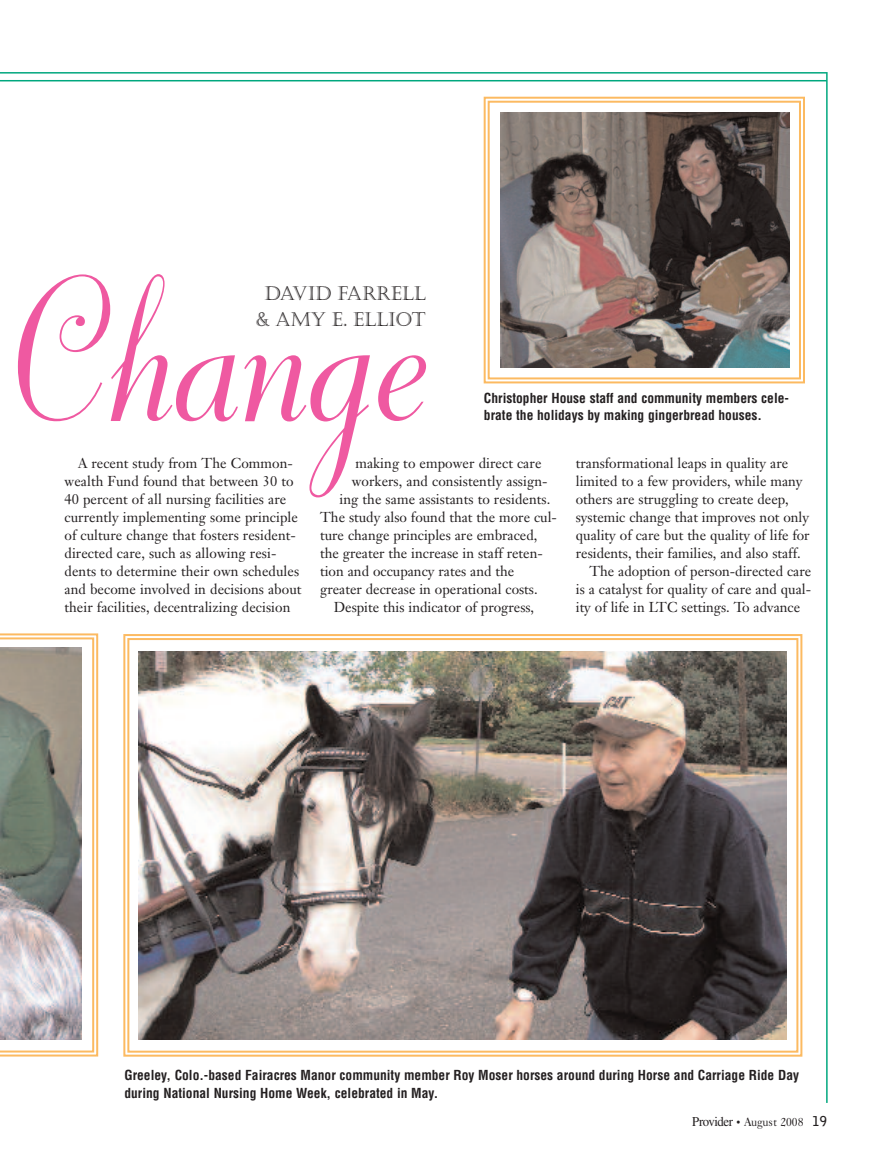
<style>
.page{position:relative;width:878px;height:1175px;background:#fff}
.page>*{position:absolute;margin:0;border:0;box-sizing:border-box;transform-origin:0 0}
.t1{font:247.95px "Dorchester Script";letter-spacing:-.01em;color:#ef59a1}
.t2{font:19.2px/25.5px "Castellar";color:#231f20;text-align:center}
.t3{font:14.1px/18px "Janson Text";color:#231f20}
.t4{font:700 condensed 13.5px/18px "Helvetica";color:#231f20}
.t5{font:12px "Caslon 540 BT";color:#231f20;scale:.95 1}
.s1{font-family:"Times";font-size:13.5px}
.s2{font-size:10.5px}
.s3{font-family:"Bell Gothic";font-weight:700;font-size:13.5px}
</style>
<div class="page">
<hr style="left:826px;top:72px;width:1px;height:1030px;background:#00a77e">
<hr style="left:0;top:72px;width:826px;height:2px;background:#00a77e">
<hr style="left:0;top:80px;width:826px;height:1px;background:#00a77e">
<svg style="left:0;top:633px;width:98px;height:423px"></svg>
<svg style="left:0;top:637px;width:94px;height:415px"></svg>
<img style="left:0;top:648px;width:81px;height:391px">
<div style="left:123px;top:634px;width:679px;height:422px;border:2px solid #fcba61"></div>
<div style="left:127px;top:638px;width:671px;height:414px;border:2px solid #fcba61"></div>
<img style="left:139px;top:651px;width:647px;height:388px">
<div style="left:483px;top:97px;width:322px;height:286px;border:2px solid #fcba61"></div>
<div style="left:487px;top:101px;width:314px;height:278px;border:2px solid #fcba61"></div>
<img style="left:500px;top:113px;width:289px;height:255px">
<h1 class="t1" style="left:7px;top:190px;width:421px">Change</h1>
<h2 class="t2" style="left:255px;top:281px;width:172px">DAVID FARRELL &amp; AMY E. ELLIOT</h2>
<p class="t4" style="left:484px;top:390px;width:306px">Christopher House staff and community members cele-</p>
<p class="t4" style="left:484px;top:406px;width:279px">brate the holidays by making gingerbread houses.</p>
<p class="t3" style="left:64px;top:456px;width:238px;text-indent:14px">A recent study from The Common&shy;wealth Fund found that between 30 to 40 percent of all nursing facilities are currently implementing some principle of culture change that fosters resident&shy;directed care, such as allowing resi&shy;dents to determine their own schedules and become involved in decisions about their facilities, decentralizing decision</p>
<p class="t3" style="left:355px;top:456px;width:188px">making to empower direct care</p>
<p class="t3" style="left:576px;top:456px;width:214px">transformational leaps in quality are</p>
<p class="t3" style="left:576px;top:474px;width:228px">limited to a few providers, while many</p>
<p class="t3" style="left:576px;top:492px;width:214px">others are struggling to create deep,</p>
<p class="t3" style="left:576px;top:510px;width:235px">systemic change that improves not only</p>
<p class="t3" style="left:576px;top:528px;width:235px">quality of care but the quality of life for</p>
<p class="t3" style="left:576px;top:546px;width:226px">residents, their families, and also staff.</p>
<p class="t3" style="left:589px;top:564px;width:223px">The adoption of person-directed care</p>
<p class="t3" style="left:576px;top:582px;width:237px">is a catalyst for quality of care and qual-</p>
<p class="t3" style="left:576px;top:600px;width:226px">ity of life in LTC settings. To advance</p>
<p class="t3" style="left:352px;top:474px;width:197px">workers, and consistently assign-</p>
<p class="t3" style="left:339px;top:492px;width:212px">ing the same assistants to residents.</p>
<p class="t3" style="left:320px;top:510px;width:238px">The study also found that the more cul-</p>
<p class="t3" style="left:320px;top:528px;width:219px">ture change principles are embraced,</p>
<p class="t3" style="left:320px;top:546px;width:224px">the greater the increase in staff reten-</p>
<p class="t3" style="left:320px;top:564px;width:196px">tion and occupancy rates and the</p>
<p class="t3" style="left:320px;top:582px;width:219px">greater decrease in operational costs.</p>
<p class="t3" style="left:333px;top:600px;width:202px">Despite this indicator of progress,</p>
<p class="t4" style="left:124px;top:1066px;width:676px">Greeley, Colo.-based Fairacres Manor community member Roy Moser horses around during Horse and Carriage Ride Day during National Nursing Home Week, celebrated in May.</p>
<p class="t5" style="left:692px;top:1117px;width:143px"><span class="s1">Provider</span> <span class="s2">•</span> August 2008 <span class="s3">19</span></p>
</div>
